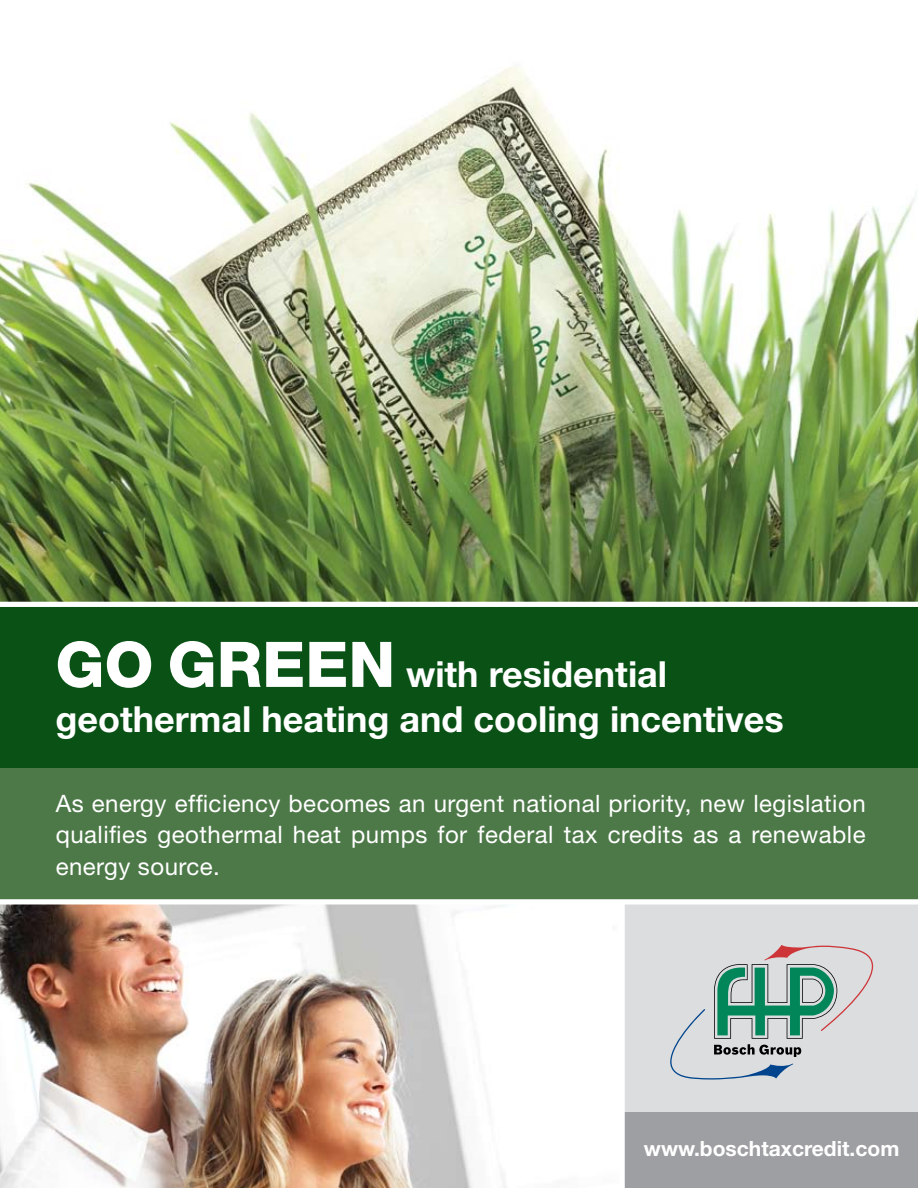
<style>
.page{position:relative;width:918px;height:1188px;background:#fff}
.page>*{position:absolute;margin:0;border:0;box-sizing:border-box;transform-origin:0 0}
.t1{font:700 36px/45px "Helvetica Neue";color:#fff}
.t2{font:24px/31.5px "Helvetica Neue";letter-spacing:.02em;color:#fff;text-align:justify}
.t3{font:700 21px "Helvetica Neue";color:#fff}
.s1{font-weight:800;font-size:63px}
</style>
<div class="page">
<div style="left:0;top:903px;width:918px;height:285px;background:#dcddde"></div>
<div style="left:622px;top:1113px;width:296px;height:75px;background:#9d9fa2"></div>
<img style="left:0;top:66px;width:918px;height:536px">
<svg style="left:670px;top:945px;width:203px;height:135px"></svg>
<img style="left:0;top:904px;width:620px;height:284px">
<div style="left:0;top:766px;width:918px;height:136px;background:#4d7948"></div>
<div style="left:0;top:606px;width:918px;height:162px;background:#0a5116"></div>
<div style="left:620px;top:902px;width:5px;height:286px;background:#fff"></div>
<div style="left:0;top:602px;width:918px;height:5px;background:#fff"></div>
<div style="left:0;top:899px;width:918px;height:5px;background:#fff"></div>
<h1 class="t1" style="left:55px;top:651px;width:730px"><span class="s1">GO GREEN</span> with residential geothermal heating and cooling incentives</h1>
<p class="t2" style="left:56px;top:787px;width:811px">As energy efficiency becomes an urgent national priority, new legislation qualifies geothermal heat pumps for federal tax credits as a renewable energy source.</p>
<p class="t3" style="left:644px;top:1136px;width:257px">www.boschtaxcredit.com</p>
</div>
